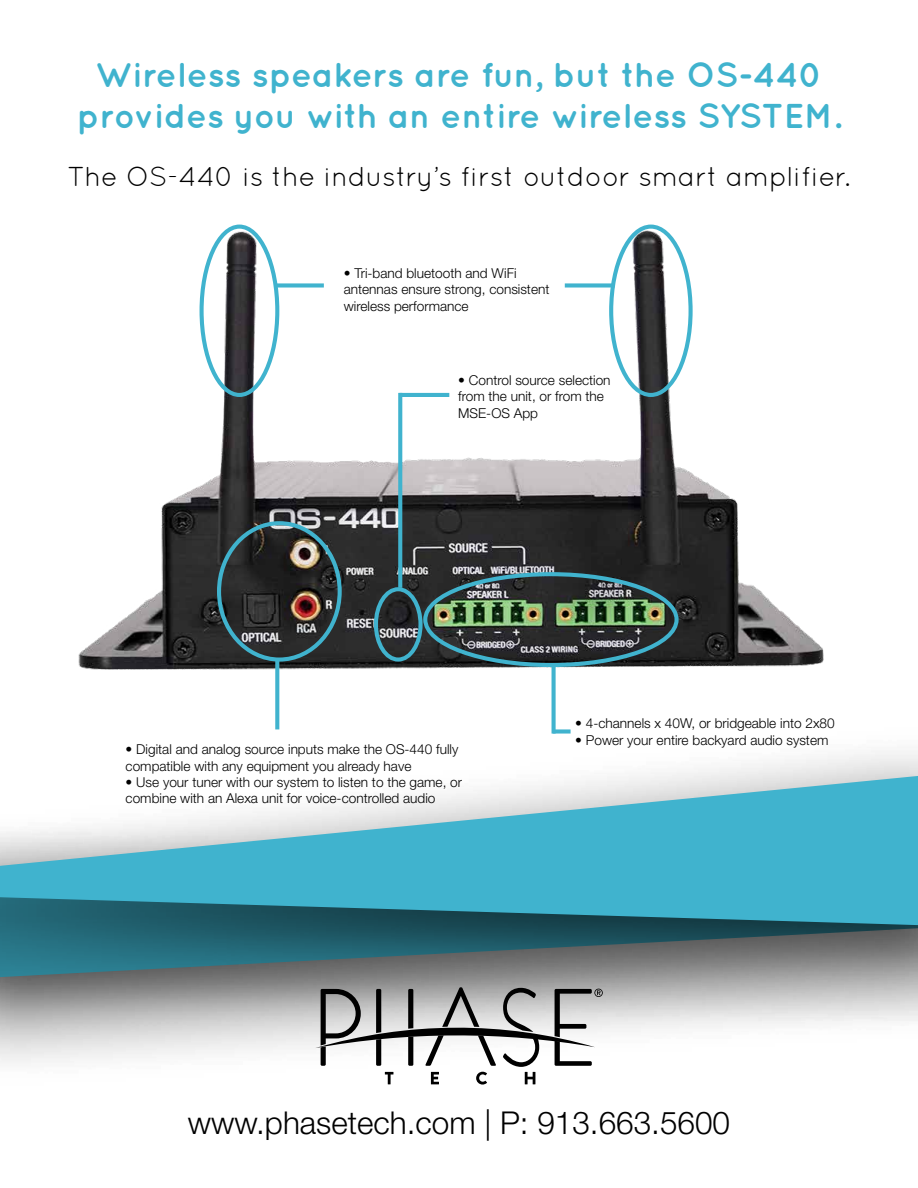
<style>
.page{position:relative;width:918px;height:1188px;background:#fff}
.page>*{position:absolute;margin:0;border:0;box-sizing:border-box;transform-origin:0 0}
.t1{font:700 34.5px/41.4px "Quicksand";color:#40b3ce;text-align:center}
.t2{font:300 31.5px "Helvetica Neue LT Std";color:#000}
.t3{font:27.3px "Quicksand";color:#000}
.t4{font:300 13.65px/16.4px "Helvetica Neue LT Std";color:#000}
</style>
<div class="page">
<div style="left:0;top:819px;width:918px;height:268px;background:#000;opacity:.75"></div>
<div style="left:0;top:725px;width:918px;height:310px;background:#000;opacity:.75"></div>
<svg style="left:0;top:776px;width:918px;height:149px;fill:#40b3ce"></svg>
<svg style="left:315px;top:987px;width:288px;height:98px"></svg>
<img style="left:78px;top:224px;width:746px;height:457px">
<div style="left:423px;top:572px;width:256px;height:95px;border:4px solid #40b3ce;border-radius:50%"></div>
<svg style="left:552px;top:664px;width:4px;height:70px"></svg>
<div style="left:553px;top:729px;width:18px;height:5px;background:#40b3ce"></div>
<div style="left:274px;top:283px;width:50px;height:5px;background:#40b3ce"></div>
<div style="left:565px;top:283px;width:50px;height:5px;background:#40b3ce"></div>
<div style="left:200px;top:225px;width:79px;height:172px;border:4px solid #40b3ce;border-radius:50%"></div>
<div style="left:609px;top:225px;width:84px;height:172px;border:4px solid #40b3ce;border-radius:50%"></div>
<svg style="left:398px;top:393px;width:4px;height:194px"></svg>
<hr style="left:400px;top:393px;width:49px;height:4px;background:#40b3ce">
<div style="left:374px;top:587px;width:49px;height:75px;border:4px solid #40b3ce;border-radius:50%"></div>
<div style="left:217px;top:521px;width:125px;height:141px;border:4px solid #40b3ce;border-radius:50%"></div>
<svg style="left:275px;top:660px;width:4px;height:69px"></svg>
<h1 class="t1" style="left:77px;top:53px;width:766px">Wireless speakers are fun, but the OS-440 provides you with an entire wireless SYSTEM.</h1>
<h3 class="t3" style="left:67px;top:161px;width:785px">The OS-440 is the industry’s first outdoor smart amplifier.</h3>
<p class="t4" style="left:344px;top:265px;width:207px">• Tri-band bluetooth and WiFi antennas ensure strong, consistent wireless performance</p>
<p class="t4" style="left:458px;top:372px;width:154px">• Control source selection from the unit, or from the<br>MSE-OS App</p>
<p class="t4" style="left:126px;top:741px;width:334px">• Digital and analog source inputs make the OS-440 fully compatible with any equipment you already have</p>
<p class="t4" style="left:126px;top:774px;width:338px">• Use your tuner with our system to listen to the game, or combine with an Alexa unit for voice-controlled audio</p>
<p class="t4" style="left:575px;top:715px;width:261px">• 4-channels x 40W, or bridgeable into 2x80</p>
<p class="t4" style="left:575px;top:731px;width:255px">• Power your entire backyard audio system</p>
<h2 class="t2" style="left:188px;top:1104px;width:544px">www.phasetech.com | P: 913.663.5600</h2>
</div>
